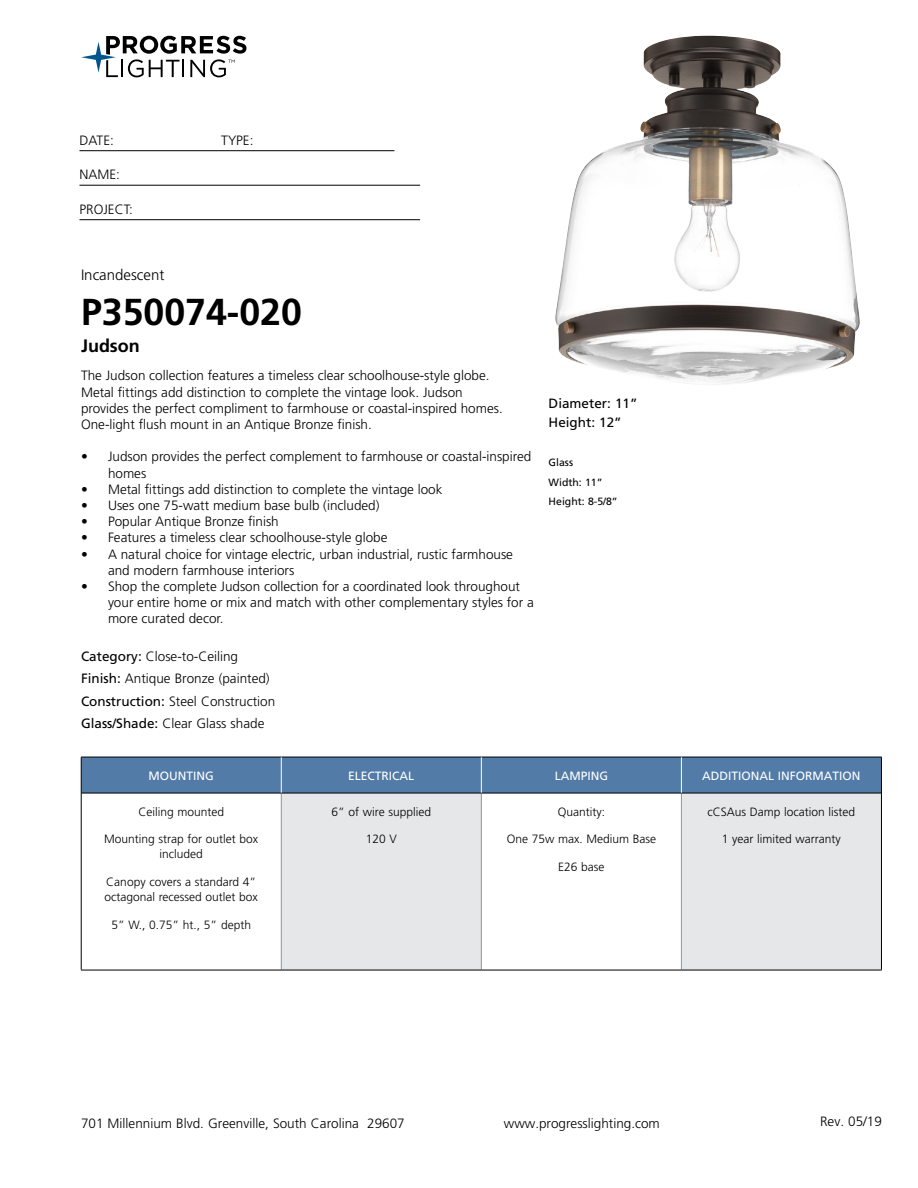
<style>
.page{position:relative;width:918px;height:1188px;background:#fff}
.page>*{position:absolute;margin:0;border:0;box-sizing:border-box;transform-origin:0 0}
.t1{font:700 37.5px "Frutiger LT Std";color:#000}
.t2{font:700 18px "Frutiger LT Std";color:#000}
.t3{font:300 15px "Frutiger LT Std";color:#000}
.t4{font:300 13.5px/16.2px "Frutiger LT Std";color:#000}
.t5{font:13.5px/19.5px "Frutiger LT Std";color:#000}
.t6{font:300 12px/15px "Frutiger LT Std";color:#000;text-align:center}
.t7{font:12px "Frutiger LT Std";color:#fff}
.t8{font:10.5px/19.5px "Frutiger LT Std";color:#000}
.s1{font-weight:400}
</style>
<div class="page">
<svg style="left:81px;top:36px;width:165px;height:41px"></svg>
<hr style="left:80px;top:150px;width:314px;height:1px;background:#000">
<hr style="left:80px;top:185px;width:340px;height:1px;background:#000">
<hr style="left:80px;top:219px;width:340px;height:1px;background:#000">
<div style="left:82px;top:758px;width:799px;height:35px;background:#527ba8"></div>
<div style="left:281px;top:793px;width:200px;height:177px;background:#e6e7e8"></div>
<div style="left:681px;top:793px;width:200px;height:177px;background:#e6e7e8"></div>
<hr style="left:281px;top:793px;width:1px;height:177px;background:#939598">
<hr style="left:481px;top:793px;width:1px;height:177px;background:#939598">
<hr style="left:681px;top:793px;width:1px;height:177px;background:#939598">
<hr style="left:81px;top:793px;width:200px;height:1px;background:#000">
<hr style="left:281px;top:793px;width:200px;height:1px;background:#000">
<hr style="left:481px;top:793px;width:200px;height:1px;background:#000">
<hr style="left:681px;top:793px;width:200px;height:1px;background:#000">
<hr style="left:81px;top:970px;width:200px;height:1px;background:#000">
<hr style="left:281px;top:970px;width:200px;height:1px;background:#000">
<hr style="left:481px;top:970px;width:200px;height:1px;background:#000">
<hr style="left:681px;top:970px;width:201px;height:1px;background:#000">
<hr style="left:81px;top:757px;width:200px;height:1px;background:#000">
<hr style="left:81px;top:757px;width:1px;height:36px;background:#000">
<hr style="left:281px;top:757px;width:200px;height:1px;background:#000">
<hr style="left:481px;top:757px;width:200px;height:1px;background:#000">
<hr style="left:681px;top:757px;width:201px;height:1px;background:#000">
<hr style="left:881px;top:757px;width:1px;height:36px;background:#000">
<hr style="left:81px;top:793px;width:1px;height:177px;background:#000">
<hr style="left:881px;top:793px;width:1px;height:177px;background:#000">
<hr style="left:281px;top:757px;width:1px;height:36px;background:#fff">
<hr style="left:681px;top:757px;width:1px;height:36px;background:#fff">
<hr style="left:481px;top:757px;width:1px;height:36px;background:#fff">
<img style="left:555px;top:36px;width:305px;height:349px">
<p class="t4" style="left:80px;top:132px;width:36px">DATE:</p>
<p class="t4" style="left:221px;top:132px;width:34px">TYPE:</p>
<p class="t4" style="left:80px;top:167px;width:42px">NAME:</p>
<p class="t4" style="left:80px;top:201px;width:55px">PROJECT:</p>
<p class="t3" style="left:81px;top:266px;width:85px">Incandescent</p>
<h1 class="t1" style="left:81px;top:290px;width:222px">P350074-020</h1>
<h2 class="t2" style="left:81px;top:335px;width:60px">Judson</h2>
<p class="t4" style="left:81px;top:368px;width:423px">The Judson collection features a timeless clear schoolhouse-style globe.<br>Metal fittings add distinction to complete the vintage look. Judson provides the perfect compliment to farmhouse or coastal-inspired homes.<br>One-light flush mount in an Antique Bronze finish.</p>
<p class="t4" style="left:108px;top:449px;width:425px;text-indent:-27px">• Judson provides the perfect complement to farmhouse or coastal-inspired homes</p>
<p class="t4" style="left:81px;top:481px;width:363px">• Metal fittings add distinction to complete the vintage look</p>
<p class="t4" style="left:81px;top:497px;width:300px">• Uses one 75-watt medium base bulb (included)</p>
<p class="t4" style="left:81px;top:514px;width:199px">• Popular Antique Bronze finish</p>
<p class="t4" style="left:81px;top:530px;width:308px">• Features a timeless clear schoolhouse-style globe</p>
<p class="t4" style="left:108px;top:546px;width:407px;text-indent:-27px">• A natural choice for vintage electric, urban industrial, rustic farmhouse and modern farmhouse interiors</p>
<p class="t4" style="left:108px;top:578px;width:427px;text-indent:-27px">• Shop the complete Judson collection for a coordinated look throughout your entire home or mix and match with other complementary styles for a more curated decor.</p>
<p class="t4" style="left:81px;top:645px;width:196px;line-height:22.5px"><span class="s1">Category:</span> Close-to-Ceiling<br><span class="s1">Finish:</span> Antique Bronze (painted)<br><span class="s1">Construction:</span> Steel Construction<br><span class="s1">Glass/Shade:</span> Clear Glass shade</p>
<p class="t5" style="left:549px;top:393px;width:90px">Diameter: 11”<br>Height: 12”</p>
<p class="t8" style="left:549px;top:453px;width:71px">Glass<br>Width: 11”<br>Height: 8-5/8”</p>
<p class="t7" style="left:149px;top:768px;width:67px">MOUNTING</p>
<p class="t7" style="left:348px;top:768px;width:68px">ELECTRICAL</p>
<p class="t7" style="left:555px;top:768px;width:55px">LAMPING</p>
<p class="t7" style="left:702px;top:768px;width:160px">ADDITIONAL INFORMATION</p>
<p class="t6" style="left:138px;top:804px;width:87px">Ceiling mounted</p>
<p class="t6" style="left:104px;top:832px;width:156px">Mounting strap for outlet box included</p>
<p class="t6" style="left:105px;top:875px;width:155px;text-align:left">Canopy covers a standard 4” octagonal recessed outlet box</p>
<p class="t6" style="left:111px;top:917px;width:141px">5” W., 0.75” ht., 5” depth</p>
<p class="t6" style="left:332px;top:804px;width:101px">6” of wire supplied</p>
<p class="t6" style="left:366px;top:832px;width:33px">120 V</p>
<p class="t6" style="left:708px;top:804px;width:149px">cCSAus Damp location listed</p>
<p class="t6" style="left:722px;top:832px;width:120px">1 year limited warranty</p>
<p class="t6" style="left:558px;top:804px;width:49px">Quantity:</p>
<p class="t6" style="left:507px;top:832px;width:151px">One 75w max. Medium Base</p>
<p class="t6" style="left:558px;top:860px;width:48px">E26 base</p>
<p class="t4" style="left:81px;top:1115px;width:325px">701 Millennium Blvd. Greenville, South Carolina 29607</p>
<p class="t4" style="left:504px;top:1115px;width:158px">www.progresslighting.com</p>
<p class="t4" style="left:820px;top:1114px;width:63px">Rev. 05/19</p>
</div>
